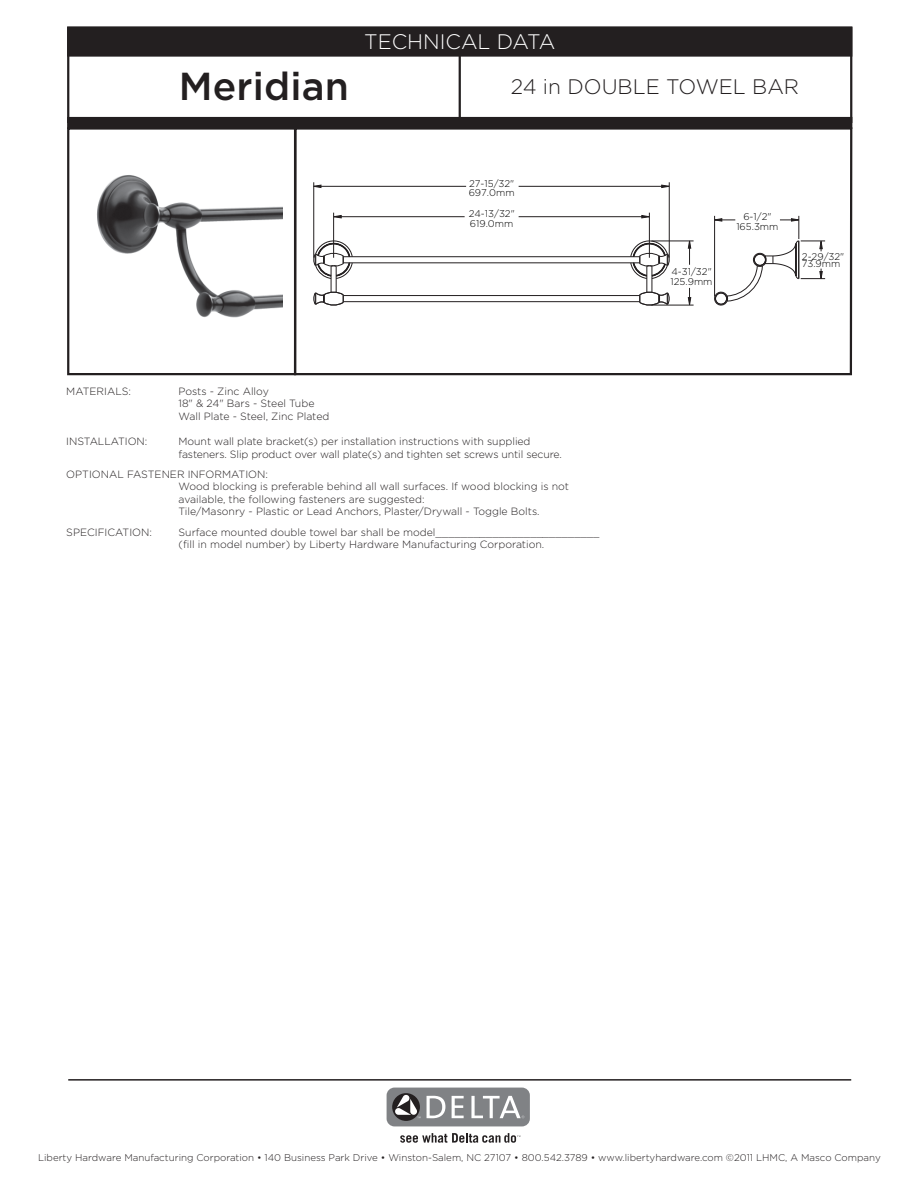
<style>
.page{position:relative;width:918px;height:1188px;background:#fff}
.page>*{position:absolute;margin:0;border:0;box-sizing:border-box;transform-origin:0 0}
.t1{font:500 39px "Gotham";letter-spacing:.005em;color:#231f20}
.t2{font:300 21px "Gotham";color:#231f20}
.t3{font:300 21px "Gotham";color:#fff}
.t4{font:300 10.5px/12.6px "Gotham";color:#231f20}
.t5{font:300 9.75px "Gotham";color:#231f20}
.t6{font:300 9.75px/9.8px "Gotham";color:#010101}
</style>
<div class="page">
<hr style="left:459px;top:48px;width:2px;height:76px;background:#231f20">
<div style="left:67px;top:27px;width:785px;height:30px;background:#231f20;border:2px solid #231f20"></div>
<div style="left:67px;top:117px;width:785px;height:12px;background:#231f20"></div>
<div style="left:67px;top:127px;width:229px;height:248px;border:2px solid #231f20"></div>
<div style="left:294px;top:127px;width:558px;height:248px;border:2px solid #231f20"></div>
<hr style="left:68px;top:1079px;width:783px;height:2px;background:#231f20">
<div style="left:387px;top:1088px;width:143px;height:38px;background:#808285;border-radius:8px"></div>
<svg style="left:392px;top:1093px;width:28px;height:28px"></svg>
<svg style="left:427px;top:1096px;width:18px;height:22px"></svg>
<svg style="left:452px;top:1096px;width:12px;height:22px"></svg>
<svg style="left:471px;top:1096px;width:53px;height:22px"></svg>
<svg style="left:395px;top:1095px;width:26px;height:23px"></svg>
<svg style="left:400px;top:1133px;width:120px;height:10px"></svg>
<hr style="left:313px;top:182px;width:1px;height:76px;background:#231f20">
<hr style="left:333px;top:213px;width:1px;height:45px;background:#231f20">
<hr style="left:651px;top:305px;width:43px;height:1px;background:#231f20">
<hr style="left:651px;top:241px;width:43px;height:1px;background:#231f20">
<hr style="left:519px;top:216px;width:130px;height:1px;background:#231f20">
<hr style="left:334px;top:216px;width:131px;height:1px;background:#231f20">
<hr style="left:519px;top:186px;width:150px;height:1px;background:#231f20">
<hr style="left:314px;top:186px;width:152px;height:1px;background:#231f20">
<hr style="left:649px;top:213px;width:1px;height:45px;background:#231f20">
<hr style="left:669px;top:182px;width:1px;height:76px;background:#231f20">
<hr style="left:343px;top:301px;width:297px;height:1px;background:#231f20">
<hr style="left:343px;top:295px;width:297px;height:1px;background:#231f20">
<hr style="left:343px;top:262px;width:297px;height:1px;background:#231f20">
<hr style="left:343px;top:256px;width:297px;height:1px;background:#231f20">
<svg style="left:313px;top:240px;width:40px;height:66px"></svg>
<svg style="left:630px;top:240px;width:40px;height:66px"></svg>
<svg style="left:714px;top:216px;width:111px;height:90px"></svg>
<svg style="left:687px;top:288px;width:5px;height:18px"></svg>
<svg style="left:687px;top:240px;width:5px;height:25px"></svg>
<svg style="left:661px;top:184px;width:9px;height:4px"></svg>
<svg style="left:641px;top:215px;width:9px;height:4px"></svg>
<svg style="left:333px;top:215px;width:9px;height:4px"></svg>
<svg style="left:313px;top:184px;width:9px;height:4px"></svg>
<img style="left:97px;top:175px;width:185px;height:143px">
<h2 class="t3" style="left:364px;top:30px;width:193px">TECHNICAL DATA</h2>
<h1 class="t1" style="left:179px;top:64px;width:172px">Meridian</h1>
<h2 class="t2" style="left:511px;top:75px;width:290px">24 in DOUBLE TOWEL BAR</h2>
<p class="t6" style="left:469px;top:178px;width:47px">27-15/32"<br>697.0mm</p>
<p class="t6" style="left:469px;top:209px;width:47px">24-13/32"<br>619.0mm</p>
<p class="t4" style="left:66px;top:384px;width:66px">MATERIALS:</p>
<p class="t4" style="left:179px;top:384px;width:152px">Posts - Zinc Alloy<br>18" &amp; 24" Bars - Steel Tube<br>Wall Plate - Steel, Zinc Plated</p>
<p class="t4" style="left:66px;top:435px;width:83px">INSTALLATION:</p>
<p class="t4" style="left:179px;top:435px;width:385px">Mount wall plate bracket(s) per installation instructions with supplied fasteners. Slip product over wall plate(s) and tighten set screws until secure.</p>
<p class="t4" style="left:179px;top:468px;width:392px;text-indent:-112px">OPTIONAL FASTENER INFORMATION:<br>Wood blocking is preferable behind all wall surfaces. If wood blocking is not available, the following fasteners are suggested:<br>Tile/Masonry - Plastic or Lead Anchors, Plaster/Drywall - Toggle Bolts.</p>
<p class="t4" style="left:66px;top:525px;width:87px">SPECIFICATION:</p>
<p class="t4" style="left:179px;top:525px;width:422px">Surface mounted double towel bar shall be model__________________________ (fill in model number) by Liberty Hardware Manufacturing Corporation.</p>
<p class="t6" style="left:671px;top:266px;width:43px">4-31/32"<br>125.9mm</p>
<p class="t6" style="left:736px;top:212px;width:44px;text-align:center">6-1/2"<br>165.3mm</p>
<p class="t6" style="left:802px;top:252px;width:44px;line-height:7.6px">2-29/32"<br>73.9mm</p>
<p class="t5" style="left:38px;top:1152px;width:844px">Liberty Hardware Manufacturing Corporation • 140 Business Park Drive • Winston-Salem, NC 27107 • 800.542.3789 • www.libertyhardware.com ©2011 LHMC, A Masco Company</p>
</div>
